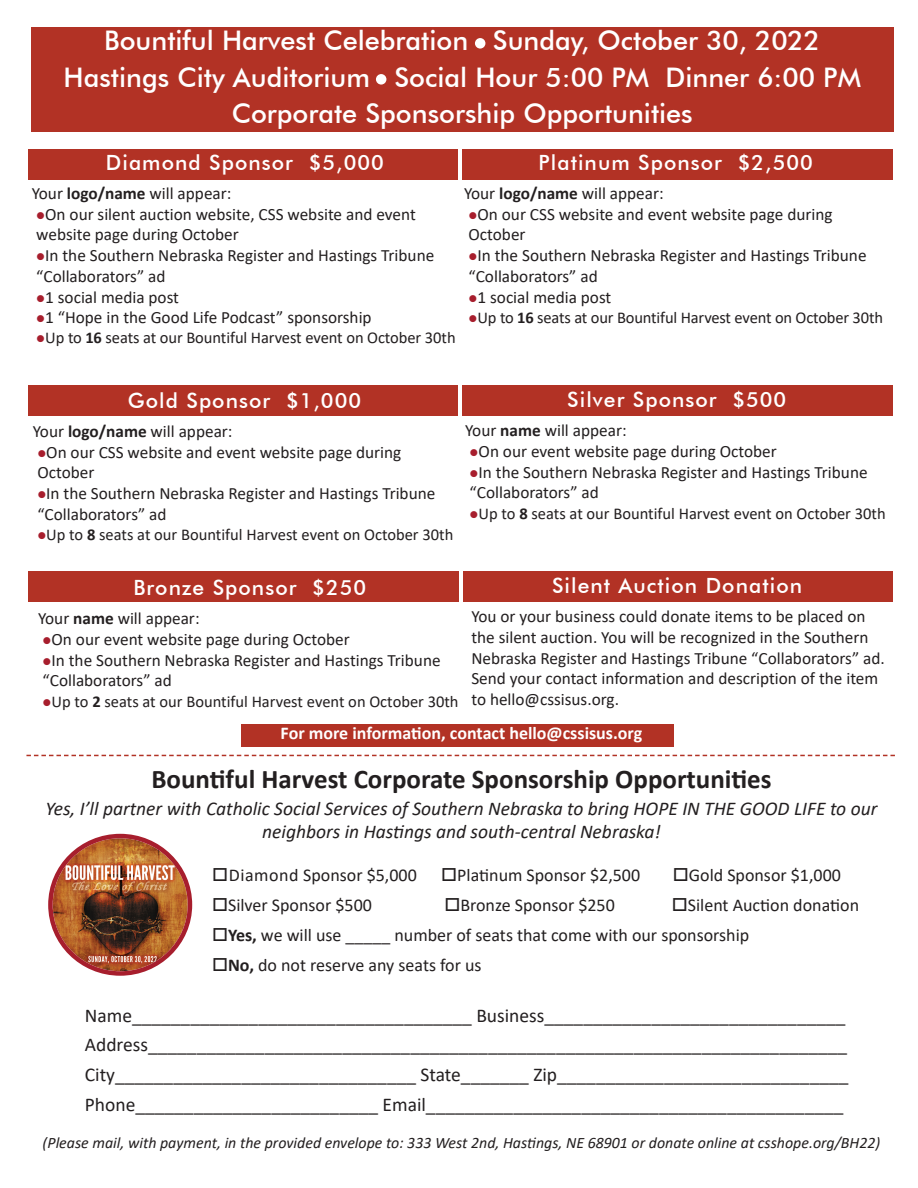
<style>
.page{position:relative;width:918px;height:1188px;background:#fff}
.page>*{position:absolute;margin:0;border:0;box-sizing:border-box;transform-origin:0 0}
.t1{font:500 27px "Futura BT";color:#fff}
.t2{font:700 27px "Calibri";color:#231f20}
.t3{font:500 21px "Futura BT";letter-spacing:.05em;color:#fff}
.t4{font:19.5px "Calibri";color:#231f20}
.t5{font:italic 19.5px/23.4px "Calibri";color:#231f20;text-align:center}
.t6{font:18px "Calibri";color:#231f20}
.t7{font:700 18px "Calibri";color:#fff}
.t8{font:17.25px/20.7px "Calibri";color:#231f20}
.t9{font:16.5px "Calibri";letter-spacing:-.005em;color:#231f20}
.t10{font:italic 15.9px "Calibri";color:#231f20}
.s1{font-weight:700}
.s2{color:#a71e2d}
</style>
<div class="page">
<img style="left:48px;top:834px;width:144px;height:142px">
<div style="left:242px;top:724px;width:432px;height:22px;background:#b23225"></div>
<div style="left:29px;top:385px;width:429px;height:31px;background:#b23225"></div>
<div style="left:463px;top:571px;width:429px;height:30px;background:#b23225"></div>
<svg style="left:26px;top:755px;width:869px;height:1px"></svg>
<div style="left:462px;top:149px;width:431px;height:31px;background:#b23225"></div>
<div style="left:29px;top:571px;width:430px;height:30px;background:#b23225"></div>
<div style="left:29px;top:149px;width:429px;height:31px;background:#b23225"></div>
<div style="left:462px;top:385px;width:431px;height:31px;background:#b23225"></div>
<div style="left:31px;top:27px;width:863px;height:105px;background:#b23225"></div>
<div style="left:376px;top:74px;width:10px;height:11px;background:#fff;border-radius:50%"></div>
<div style="left:475px;top:38px;width:10px;height:11px;background:#fff;border-radius:50%"></div>
<p class="t1" style="left:104px;top:24px;width:718px">Bountiful Harvest Celebration Sunday, October 30, 2022</p>
<p class="t1" style="left:64px;top:61px;width:799px">Hastings City Auditorium Social Hour 5:00 PM Dinner 6:00 PM</p>
<p class="t1" style="left:232px;top:97px;width:463px">Corporate Sponsorship Opportunities</p>
<p class="t3" style="left:106px;top:149px;width:279px">Diamond Sponsor $5,000</p>
<p class="t8" style="left:32px;top:184px;width:201px">Your <span class="s1">logo/name</span> will appear:</p>
<p class="t8" style="left:36px;top:205px;width:381px"><span class="s2">●</span>On our silent auction website, CSS website and event website page during October</p>
<p class="t8" style="left:36px;top:247px;width:400px"><span class="s2">●</span>In the Southern Nebraska Register and Hastings Tribune “Collaborators” ad</p>
<p class="t8" style="left:36px;top:288px;width:144px"><span class="s2">●</span>1 social media post</p>
<p class="t8" style="left:36px;top:309px;width:337px"><span class="s2">●</span>1 “Hope in the Good Life Podcast” sponsorship</p>
<p class="t9" style="left:36px;top:331px;width:421px"><span class="s2">●</span>Up to <span class="s1">16</span> seats at our Bountiful Harvest event on October 30th</p>
<p class="t3" style="left:539px;top:149px;width:276px">Platinum Sponsor $2,500</p>
<p class="t8" style="left:464px;top:184px;width:201px">Your <span class="s1">logo/name</span> will appear:</p>
<p class="t8" style="left:469px;top:205px;width:366px"><span class="s2">●</span>On our CSS website and event website page during<br>October</p>
<p class="t8" style="left:469px;top:247px;width:400px"><span class="s2">●</span>In the Southern Nebraska Register and Hastings Tribune “Collaborators” ad</p>
<p class="t8" style="left:469px;top:288px;width:144px"><span class="s2">●</span>1 social media post</p>
<p class="t9" style="left:469px;top:311px;width:416px"><span class="s2">●</span>Up to <span class="s1">16</span> seats at our Bountiful Harvest event on October 30th</p>
<p class="t3" style="left:128px;top:387px;width:235px">Gold Sponsor $1,000</p>
<p class="t8" style="left:33px;top:422px;width:201px">Your <span class="s1">logo/name</span> will appear:</p>
<p class="t8" style="left:37px;top:443px;width:366px"><span class="s2">●</span>On our CSS website and event website page during<br>October</p>
<p class="t8" style="left:37px;top:484px;width:400px"><span class="s2">●</span>In the Southern Nebraska Register and Hastings Tribune “Collaborators” ad</p>
<p class="t9" style="left:37px;top:528px;width:418px"><span class="s2">●</span>Up to <span class="s1">8</span> seats at our Bountiful Harvest event on October 30th</p>
<p class="t3" style="left:567px;top:387px;width:221px">Silver Sponsor $500</p>
<p class="t8" style="left:465px;top:422px;width:163px">Your <span class="s1">name</span> will appear:</p>
<p class="t8" style="left:470px;top:442px;width:309px"><span class="s2">●</span>On our event website page during October</p>
<p class="t8" style="left:470px;top:463px;width:400px"><span class="s2">●</span>In the Southern Nebraska Register and Hastings Tribune “Collaborators” ad</p>
<p class="t9" style="left:470px;top:507px;width:418px"><span class="s2">●</span>Up to <span class="s1">8</span> seats at our Bountiful Harvest event on October 30th</p>
<p class="t3" style="left:133px;top:575px;width:234px">Bronze Sponsor $250</p>
<p class="t8" style="left:38px;top:610px;width:163px">Your <span class="s1">name</span> will appear:</p>
<p class="t8" style="left:43px;top:630px;width:309px"><span class="s2">●</span>On our event website page during October</p>
<p class="t8" style="left:43px;top:651px;width:400px"><span class="s2">●</span>In the Southern Nebraska Register and Hastings Tribune “Collaborators” ad</p>
<p class="t9" style="left:43px;top:695px;width:418px"><span class="s2">●</span>Up to <span class="s1">2</span> seats at our Bountiful Harvest event on October 30th</p>
<p class="t3" style="left:552px;top:573px;width:252px">Silent Auction Donation</p>
<p class="t8" style="left:471px;top:608px;width:415px">You or your business could donate items to be placed on the silent auction. You will be recognized in the Southern Nebraska Register and Hastings Tribune “Collaborators” ad.<br>Send your contact information and description of the item to hello@cssisus.org.</p>
<p class="t7" style="left:281px;top:725px;width:363px">For more information, contact hello@cssisus.org</p>
<p class="t2" style="left:151px;top:768px;width:622px">Bountiful Harvest Corporate Sponsorship Opportunities</p>
<p class="t5" style="left:46px;top:798px;width:833px">Yes, I’ll partner with Catholic Social Services of Southern Nebraska to bring HOPE IN THE GOOD LIFE to our neighbors in Hastings and south‐central Nebraska!</p>
<p class="t6" style="left:212px;top:868px;width:206px">□Diamond Sponsor $5,000</p>
<p class="t6" style="left:441px;top:868px;width:200px">□Platinum Sponsor $2,500</p>
<p class="t6" style="left:673px;top:868px;width:170px">□Gold Sponsor $1,000</p>
<p class="t6" style="left:212px;top:898px;width:161px">□Silver Sponsor $500</p>
<p class="t6" style="left:444px;top:898px;width:172px">□Bronze Sponsor $250</p>
<p class="t6" style="left:672px;top:898px;width:189px">□Silent Auction donation</p>
<p class="t6" style="left:212px;top:928px;width:539px">□<span class="s1">Yes,</span> we will use _____ number of seats that come with our sponsorship</p>
<p class="t6" style="left:212px;top:958px;width:271px">□<span class="s1">No,</span> do not reserve any seats for us</p>
<p class="t4" style="left:85px;top:1007px;width:762px">Name___________________________________ Business_______________________________</p>
<p class="t4" style="left:85px;top:1037px;width:764px">Address________________________________________________________________________</p>
<p class="t4" style="left:85px;top:1067px;width:765px">City_______________________________ State_______ Zip______________________________</p>
<p class="t4" style="left:85px;top:1096px;width:760px">Phone_________________________ Email___________________________________________</p>
<p class="t10" style="left:43px;top:1136px;width:839px">(Please mail, with payment, in the provided envelope to: 333 West 2nd, Hastings, NE 68901 or donate online at csshope.org/BH22)</p>
</div>
